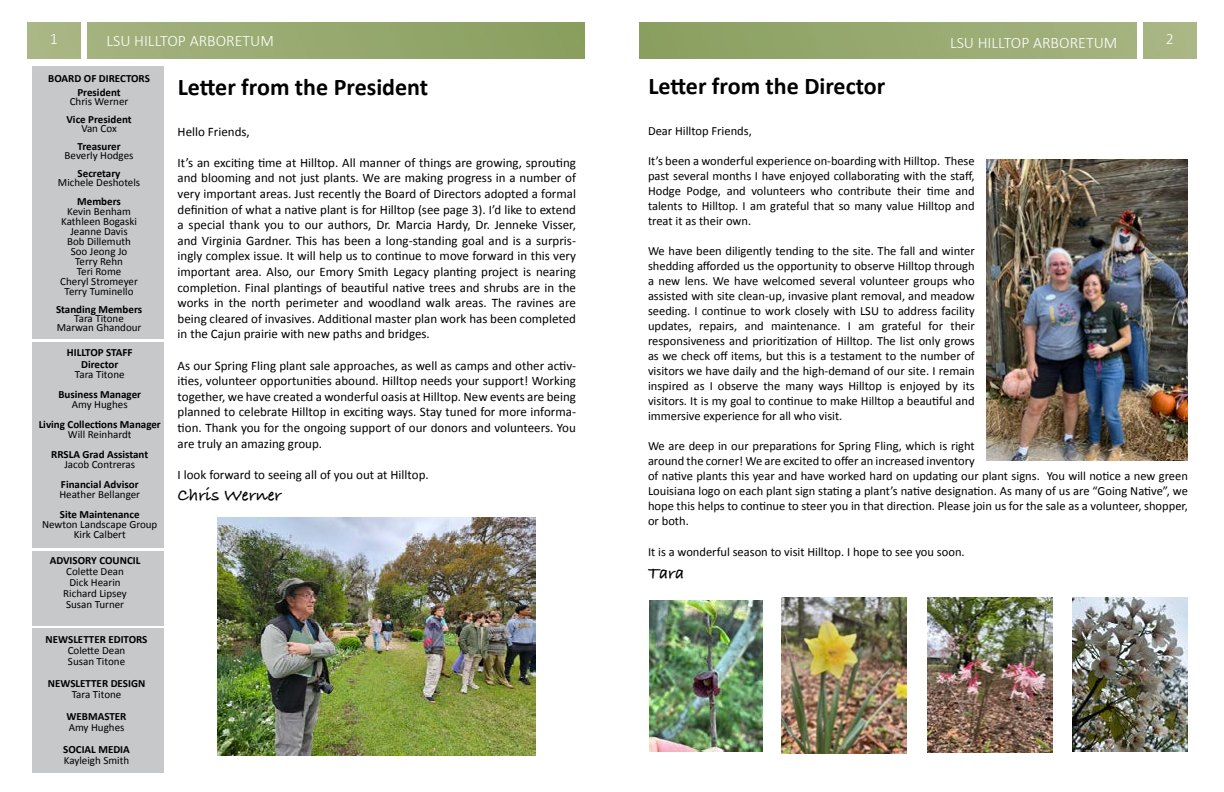
<style>
.page{position:relative;width:1224px;height:792px;background:#fff}
.page>*{position:absolute;margin:0;border:0;box-sizing:border-box;transform-origin:0 0}
.t1{font:700 24px "Calibri";color:#000}
.t2{font:700 18px "Bradley Hand ITCTT";color:#000}
.t3{font:300 16px "Calibri";color:#fff}
.t4{font:13px/15.6px "Calibri";color:#000;text-align:justify}
.t5{font:12.5px/15px "Calibri";color:#000;text-align:justify}
.t6{font:11px/10px "Calibri";color:#000;text-align:center}
.t7{font:700 11px/14px "Calibri";color:#000;text-align:center}
</style>
<div class="page">
<div style="left:32px;top:628px;width:132px;height:145px;background:#c7c8ca"></div>
<div style="left:32px;top:66px;width:132px;height:272px;background:#c7c8ca"></div>
<div style="left:32px;top:342px;width:132px;height:206px;background:#c7c8ca"></div>
<div style="left:32px;top:551px;width:132px;height:75px;background:#c7c8ca"></div>
<img style="left:88px;top:23px;width:497px;height:36px">
<img style="left:217px;top:517px;width:319px;height:239px">
<img style="left:639px;top:23px;width:497px;height:36px">
<img style="left:987px;top:159px;width:201px;height:302px">
<img style="left:782px;top:598px;width:125px;height:156px">
<img style="left:928px;top:597px;width:124px;height:156px">
<img style="left:649px;top:600px;width:114px;height:151px">
<img style="left:1072px;top:597px;width:116px;height:154px">
<p class="t3" style="left:50px;top:29px;width:10px">1</p>
<p class="t3" style="left:106px;top:31px;width:169px">LSU HILLTOP ARBORETUM</p>
<p class="t7" style="left:48px;top:71px;width:103px">BOARD OF DIRECTORS<br>President</p>
<p class="t6" style="left:70px;top:96px;width:60px">Chris Werner</p>
<p class="t7" style="left:66px;top:112px;width:67px">Vice President</p>
<p class="t6" style="left:81px;top:123px;width:37px">Van Cox</p>
<p class="t7" style="left:77px;top:139px;width:45px">Treasurer</p>
<p class="t6" style="left:65px;top:150px;width:70px">Beverly Hodges</p>
<p class="t7" style="left:78px;top:166px;width:44px">Secretary</p>
<p class="t6" style="left:58px;top:177px;width:84px">Michele Deshotels</p>
<p class="t7" style="left:77px;top:194px;width:45px">Members</p>
<p class="t6" style="left:60px;top:206px;width:79px">Kevin Benham<br>Kathleen Bogaski<br>Jeanne Davis<br>Bob Dillemuth<br>Soo Jeong Jo<br>Terry Rehn<br>Teri Rome<br>Cheryl Stromeyer<br>Terry Tuminello</p>
<p class="t7" style="left:56px;top:302px;width:88px">Standing Members</p>
<p class="t6" style="left:57px;top:313px;width:86px;line-height:9px">Tara Titone<br>Marwan Ghandour</p>
<p class="t7" style="left:67px;top:346px;width:67px;line-height:12px">HILLTOP STAFF<br>Director</p>
<p class="t6" style="left:75px;top:369px;width:51px">Tara Titone</p>
<p class="t7" style="left:58px;top:387px;width:84px">Business Manager</p>
<p class="t6" style="left:72px;top:399px;width:57px">Amy Hughes</p>
<p class="t7" style="left:39px;top:417px;width:124px">Living Collections Manager</p>
<p class="t6" style="left:68px;top:429px;width:65px">Will Reinhardt</p>
<p class="t7" style="left:51px;top:447px;width:98px">RRSLA Grad Assistant</p>
<p class="t6" style="left:64px;top:459px;width:72px">Jacob Contreras</p>
<p class="t7" style="left:61px;top:477px;width:79px">Financial Advisor</p>
<p class="t6" style="left:59px;top:489px;width:82px">Heather Bellanger</p>
<p class="t7" style="left:60px;top:507px;width:81px">Site Maintenance</p>
<p class="t6" style="left:42px;top:519px;width:117px">Newton Landscape Group<br>Kirk Calbert</p>
<p class="t7" style="left:50px;top:553px;width:92px">ADVISORY COUNCIL</p>
<p class="t6" style="left:63px;top:566px;width:65px;line-height:11px">Colette Dean<br>Dick Hearin<br>Richard Lipsey<br>Susan Turner</p>
<p class="t7" style="left:46px;top:632px;width:103px">NEWSLETTER EDITORS</p>
<p class="t6" style="left:68px;top:645px;width:59px;line-height:11px;text-align:left">Colette Dean<br>Susan Titone</p>
<p class="t7" style="left:48px;top:676px;width:99px">NEWSLETTER DESIGN</p>
<p class="t6" style="left:72px;top:689px;width:51px">Tara Titone</p>
<p class="t7" style="left:67px;top:709px;width:61px">WEBMASTER</p>
<p class="t6" style="left:69px;top:722px;width:57px">Amy Hughes</p>
<p class="t7" style="left:63px;top:742px;width:68px">SOCIAL MEDIA</p>
<p class="t6" style="left:64px;top:755px;width:67px">Kayleigh Smith</p>
<h1 class="t1" style="left:178px;top:70px;width:252px">Letter from the President</h1>
<p class="t4" style="left:178px;top:123px;width:74px">Hello Friends,</p>
<p class="t4" style="left:178px;top:154px;width:400px">It’s an exciting time at Hilltop. All manner of things are growing, sprouting and blooming and not just plants. We are making progress in a number of very important areas. Just recently the Board of Directors adopted a formal definition of what a native plant is for Hilltop (see page 3). I’d like to extend a special thank you to our authors, Dr. Marcia Hardy, Dr. Jenneke Visser, and Virginia Gardner. This has been a long-standing goal and is a surpris&shy;ingly complex issue. It will help us to continue to move forward in this very important area. Also, our Emory Smith Legacy planting project is nearing completion. Final plantings of beautiful native trees and shrubs are in the works in the north perimeter and woodland walk areas. The ravines are being cleared of invasives. Additional master plan work has been completed in the Cajun prairie with new paths and bridges.</p>
<p class="t4" style="left:178px;top:357px;width:400px">As our Spring Fling plant sale approaches, as well as camps and other activ&shy;ities, volunteer opportunities abound. Hilltop needs your support! Working together, we have created a wonderful oasis at Hilltop. New events are being planned to celebrate Hilltop in exciting ways. Stay tuned for more informa&shy;tion. Thank you for the ongoing support of our donors and volunteers. You are truly an amazing group.</p>
<p class="t4" style="left:178px;top:466px;width:253px">I look forward to seeing all of you out at Hilltop.</p>
<h2 class="t2" style="left:178px;top:482px;width:106px">Chris Werner</h2>
<h1 class="t1" style="left:648px;top:69px;width:238px">Letter from the Director</h1>
<p class="t3" style="left:950px;top:33px;width:169px">LSU HILLTOP ARBORETUM</p>
<p class="t3" style="left:1166px;top:29px;width:10px">2</p>
<p class="t5" style="left:648px;top:123px;width:105px">Dear Hilltop Friends,</p>
<p class="t5" style="left:648px;top:153px;width:328px">It’s been a wonderful experience on-boarding with Hilltop. These past several months I have enjoyed collaborating with the staff, Hodge Podge, and volunteers who contribute their time and talents to Hilltop. I am grateful that so many value Hilltop and treat it as their own.</p>
<p class="t5" style="left:648px;top:243px;width:328px">We have been diligently tending to the site. The fall and winter shedding afforded us the opportunity to observe Hilltop through a new lens. We have welcomed several volunteer groups who assisted with site clean-up, invasive plant removal, and meadow seeding. I continue to work closely with LSU to address facility updates, repairs, and maintenance. I am grateful for their responsiveness and prioritization of Hilltop. The list only grows as we check off items, but this is a testament to the number of visitors we have daily and the high-demand of our site. I remain inspired as I observe the many ways Hilltop is enjoyed by its visitors. It is my goal to continue to make Hilltop a beautiful and immersive experience for all who visit.</p>
<p class="t5" style="left:648px;top:438px;width:542px;text-align:left">We are deep in our preparations for Spring Fling, which is right<br>around the corner! We are excited to offer an increased inventory<br>of native plants this year and have worked hard on updating our plant signs. You will notice a new green Louisiana logo on each plant sign stating a plant’s native designation. As many of us are “Going Native”, we hope this helps to continue to steer you in that direction. Please join us for the sale as a volunteer, shopper, or both.</p>
<p class="t5" style="left:648px;top:544px;width:318px">It is a wonderful season to visit Hilltop. I hope to see you soon.</p>
<h2 class="t2" style="left:648px;top:559px;width:38px">Tara</h2>
</div>
